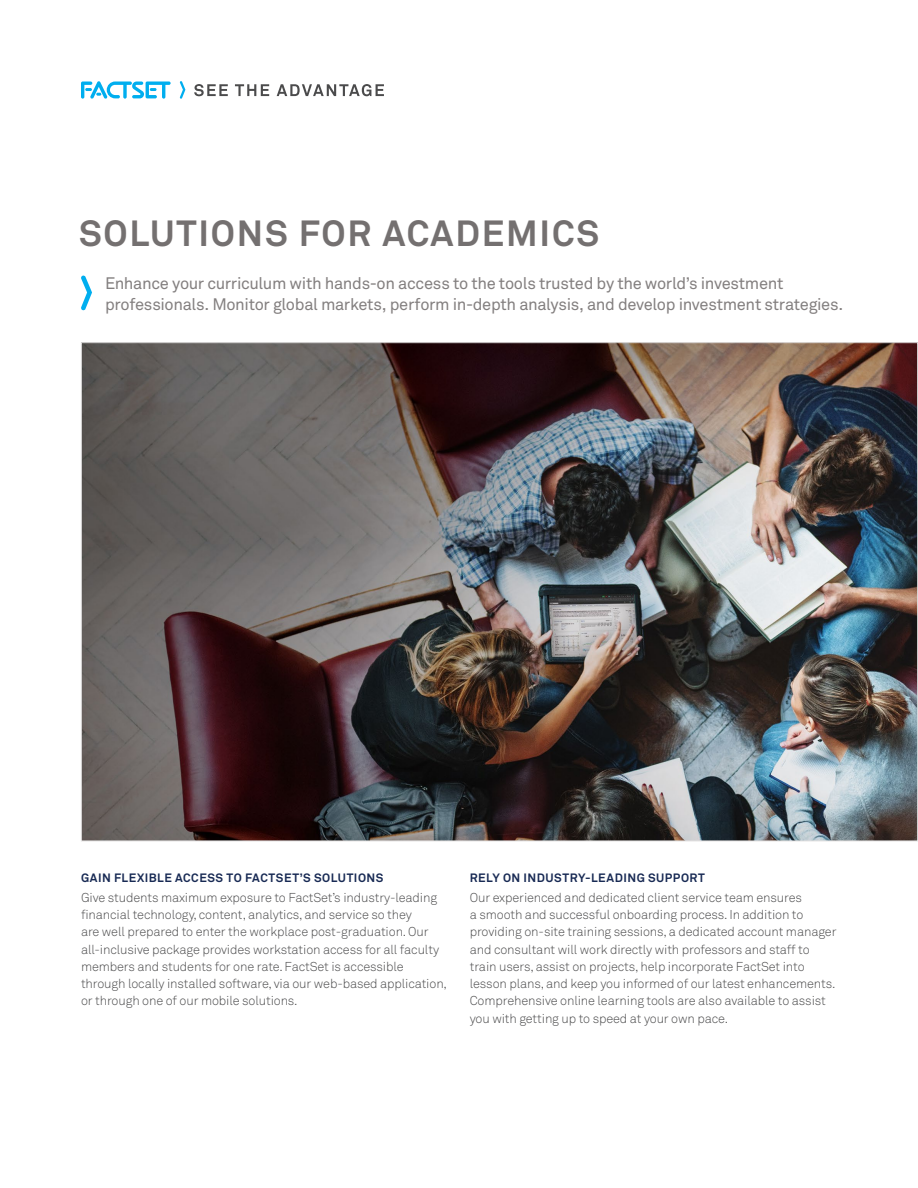
<style>
.page{position:relative;width:918px;height:1188px;background:#fff}
.page>*{position:absolute;margin:0;border:0;box-sizing:border-box;transform-origin:0 0}
.t1{font:700 36px "Akkurat Pro";letter-spacing:.05em;color:#747070}
.t2{font:16.5px/21.8px "Akkurat Pro";letter-spacing:-.02em;color:#837f7f}
.t3{font:12.75px/17.2px "Akkurat Light Pro";letter-spacing:-.01em;color:#4b4b4c}
.t4{font:700 12px "Akkurat Pro";letter-spacing:.04em;color:#182a54}
</style>
<div class="page">
<svg style="left:194px;top:84px;width:34px;height:12px"></svg>
<svg style="left:235px;top:84px;width:34px;height:12px"></svg>
<svg style="left:277px;top:84px;width:107px;height:12px"></svg>
<svg style="left:81px;top:81px;width:90px;height:18px"></svg>
<svg style="left:180px;top:81px;width:5px;height:18px"></svg>
<svg style="left:81px;top:275px;width:11px;height:35px"></svg>
<img style="left:83px;top:344px;width:833px;height:495px">
<h1 class="t1" style="left:79px;top:211px;width:522px">SOLUTIONS FOR ACADEMICS</h1>
<p class="t2" style="left:105px;top:272px;width:740px">Enhance your curriculum with hands-on access to the tools trusted by the world’s investment professionals. Monitor global markets, perform in-depth analysis, and develop investment strategies.</p>
<p class="t4" style="left:81px;top:870px;width:304px">GAIN FLEXIBLE ACCESS TO FACTSET’S SOLUTIONS</p>
<p class="t3" style="left:81px;top:889px;width:368px">Give students maximum exposure to FactSet’s industry-leading financial technology, content, analytics, and service so they<br>are well prepared to enter the workplace post-graduation. Our all-inclusive package provides workstation access for all faculty members and students for one rate. FactSet is accessible through locally installed software, via our web-based application, or through one of our mobile solutions.</p>
<p class="t4" style="left:470px;top:870px;width:237px">RELY ON INDUSTRY-LEADING SUPPORT</p>
<p class="t3" style="left:470px;top:889px;width:368px">Our experienced and dedicated client service team ensures<br>a smooth and successful onboarding process. In addition to providing on-site training sessions, a dedicated account manager and consultant will work directly with professors and staff to train users, assist on projects, help incorporate FactSet into lesson plans, and keep you informed of our latest enhancements.<br>Comprehensive online learning tools are also available to assist you with getting up to speed at your own pace.</p>
</div>
